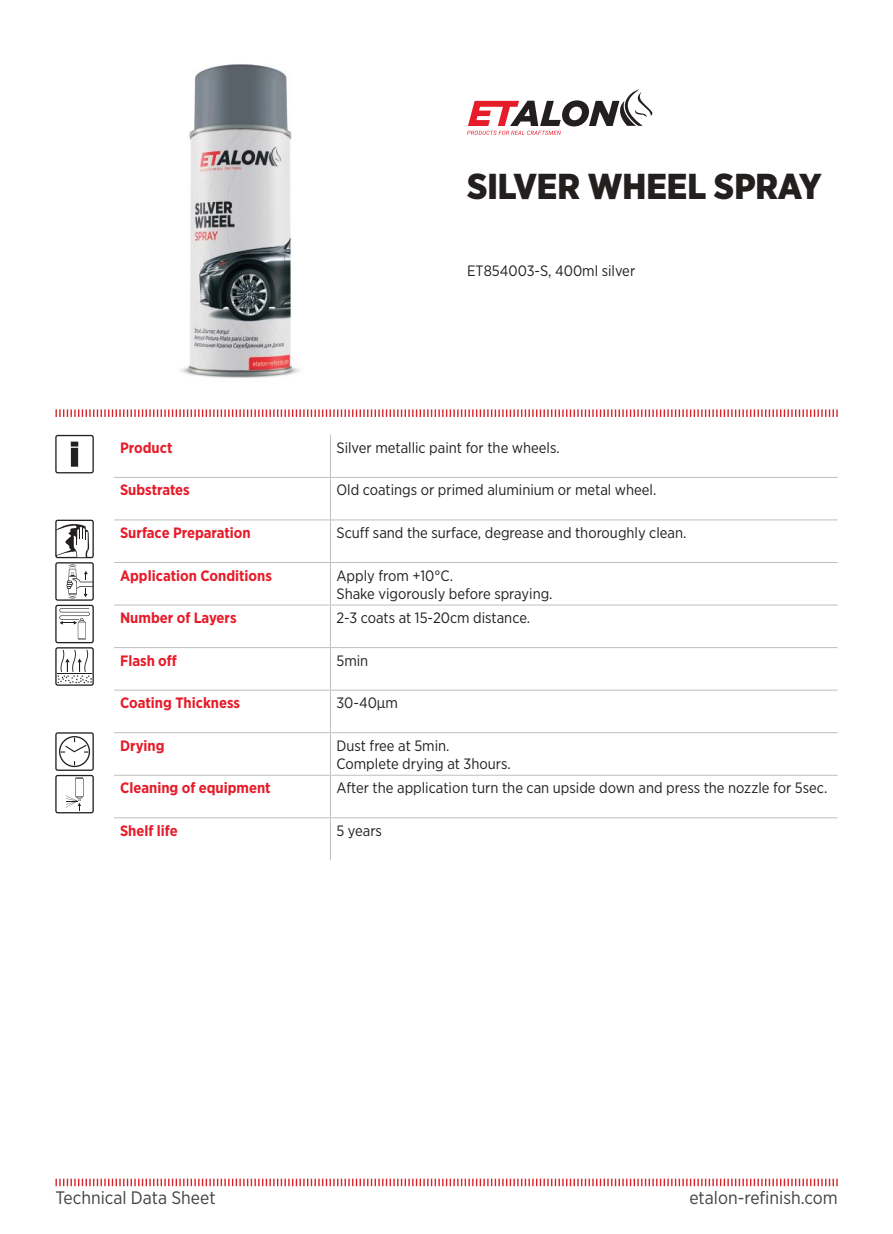
<style>
.page{position:relative;width:893px;height:1234px;background:#fff}
.page>*{position:absolute;margin:0;border:0;box-sizing:border-box;transform-origin:0 0}
.t1{font:900 36px "Gotham Narrow";color:#241f1f}
.t2{font:18px "Gotham Narrow";color:#444041}
.t3{font:15px/18px "Gotham Narrow";color:#241f1f}
.t4{font:700 15px "Gotham Narrow";color:#e61c2a}
</style>
<div class="page">
<svg style="left:55px;top:1178px;width:783px;height:9px"></svg>
<svg style="left:55px;top:732px;width:39px;height:81px"></svg>
<svg style="left:467px;top:89px;width:186px;height:46px"></svg>
<svg style="left:55px;top:409px;width:783px;height:8px"></svg>
<svg style="left:55px;top:435px;width:39px;height:38px"></svg>
<svg style="left:55px;top:519px;width:39px;height:166px"></svg>
<hr style="left:330px;top:435px;width:1px;height:42px;background:#c0bfc1">
<hr style="left:114px;top:477px;width:216px;height:1px;background:#c0bfc1">
<hr style="left:330px;top:477px;width:508px;height:1px;background:#c0bfc1">
<hr style="left:330px;top:477px;width:1px;height:42px;background:#c0bfc1">
<hr style="left:114px;top:519px;width:216px;height:1px;background:#c0bfc1">
<hr style="left:330px;top:519px;width:508px;height:1px;background:#c0bfc1">
<hr style="left:330px;top:520px;width:1px;height:42px;background:#c0bfc1">
<hr style="left:114px;top:562px;width:216px;height:1px;background:#c0bfc1">
<hr style="left:330px;top:562px;width:508px;height:1px;background:#c0bfc1">
<hr style="left:330px;top:562px;width:1px;height:42px;background:#c0bfc1">
<hr style="left:114px;top:604px;width:216px;height:1px;background:#c0bfc1">
<hr style="left:330px;top:604px;width:508px;height:1px;background:#c0bfc1">
<hr style="left:330px;top:605px;width:1px;height:42px;background:#c0bfc1">
<hr style="left:114px;top:647px;width:216px;height:1px;background:#c0bfc1">
<hr style="left:330px;top:647px;width:508px;height:1px;background:#c0bfc1">
<hr style="left:330px;top:647px;width:1px;height:42px;background:#c0bfc1">
<hr style="left:114px;top:689px;width:216px;height:1px;background:#c0bfc1">
<hr style="left:330px;top:689px;width:508px;height:1px;background:#c0bfc1">
<hr style="left:330px;top:690px;width:1px;height:42px;background:#c0bfc1">
<hr style="left:114px;top:732px;width:216px;height:1px;background:#c0bfc1">
<hr style="left:330px;top:732px;width:508px;height:1px;background:#c0bfc1">
<hr style="left:330px;top:733px;width:1px;height:41px;background:#c0bfc1">
<hr style="left:114px;top:774px;width:216px;height:1px;background:#c0bfc1">
<hr style="left:330px;top:774px;width:508px;height:1px;background:#c0bfc1">
<hr style="left:330px;top:775px;width:1px;height:42px;background:#c0bfc1">
<hr style="left:114px;top:817px;width:216px;height:1px;background:#c0bfc1">
<hr style="left:330px;top:817px;width:508px;height:1px;background:#c0bfc1">
<hr style="left:330px;top:818px;width:1px;height:42px;background:#c0bfc1">
<img style="left:180px;top:64px;width:120px;height:314px">
<h1 class="t1" style="left:467px;top:163px;width:356px">SILVER WHEEL SPRAY</h1>
<p class="t3" style="left:467px;top:261px;width:170px">ET854003-S, 400ml silver</p>
<p class="t4" style="left:120px;top:438px;width:54px">Product</p>
<p class="t3" style="left:336px;top:438px;width:225px">Silver metallic paint for the wheels.</p>
<p class="t4" style="left:120px;top:480px;width:71px">Substrates</p>
<p class="t3" style="left:336px;top:480px;width:321px">Old coatings or primed aluminium or metal wheel.</p>
<p class="t4" style="left:120px;top:523px;width:132px">Surface Preparation</p>
<p class="t3" style="left:336px;top:523px;width:352px">Scuff sand the surface, degrease and thoroughly clean.</p>
<p class="t4" style="left:120px;top:565px;width:153px">Application Conditions</p>
<p class="t3" style="left:336px;top:565px;width:218px">Apply from +10°C.<br>Shake vigorously before spraying.</p>
<p class="t4" style="left:120px;top:608px;width:118px">Number of Layers</p>
<p class="t3" style="left:336px;top:608px;width:195px">2-3 coats at 15-20cm distance.</p>
<p class="t4" style="left:120px;top:650px;width:58px">Flash off</p>
<p class="t3" style="left:336px;top:651px;width:33px">5min</p>
<p class="t4" style="left:120px;top:693px;width:122px">Coating Thickness</p>
<p class="t3" style="left:336px;top:693px;width:63px">30-40μm</p>
<p class="t4" style="left:120px;top:735px;width:46px">Drying</p>
<p class="t3" style="left:336px;top:736px;width:176px">Dust free at 5min.<br>Complete drying at 3hours.</p>
<p class="t4" style="left:120px;top:778px;width:152px">Cleaning of equipment</p>
<p class="t3" style="left:336px;top:778px;width:492px">After the application turn the can upside down and press the nozzle for 5sec.</p>
<p class="t4" style="left:120px;top:820px;width:59px">Shelf life</p>
<p class="t3" style="left:336px;top:821px;width:47px">5 years</p>
<p class="t2" style="left:55px;top:1186px;width:162px">Technical Data Sheet</p>
<p class="t2" style="left:689px;top:1186px;width:150px">etalon-refinish.com</p>
</div>
